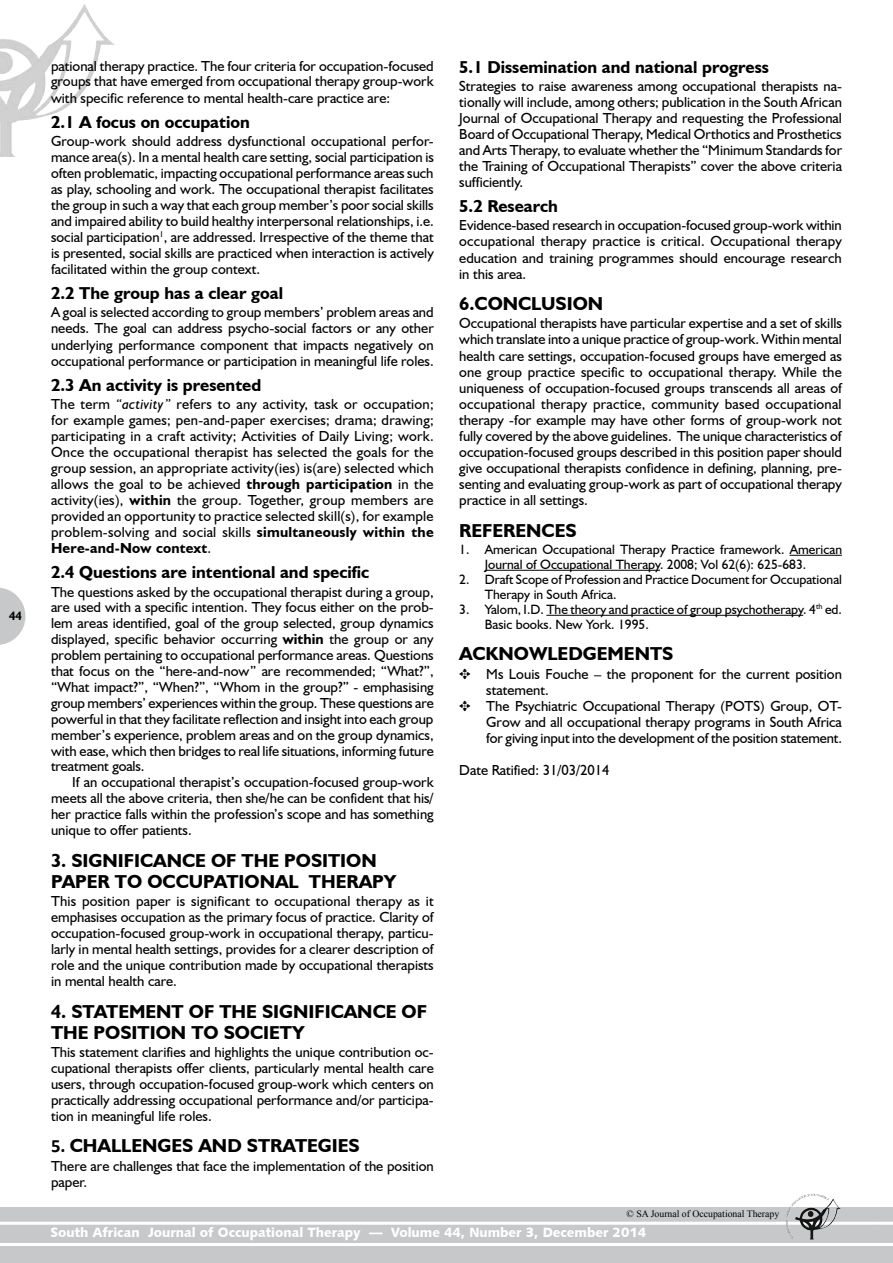
<style>
.page{position:relative;width:893px;height:1263px;background:#fff}
.page>*{position:absolute;margin:0;border:0;box-sizing:border-box;transform-origin:0 0}
.t1{font:700 18.75px/21px "Humanist 521 BT";color:#000}
.t2{font:700 17.25px "Humanist 521 BT";color:#000}
.t3{font:14.55px/16px "Humanist 521 BT";color:#000;text-align:justify}
.t4{font:13.5px/15px "Humanist 521 BT";color:#000}
.t5{font:13.5px "Humanist 531 BT Black A";color:#fff}
.t6{font:700 12px "Humanist 521 BT";color:#000}
.t7{font:9.75px "Times New Roman";color:#000}
.s1{font-style:italic}
.s2{font-weight:700}
.s3{font-family:"Calibri"}
</style>
<div class="page">
<img style="left:0;top:4px;width:115px;height:153px">
<svg style="left:0;top:587px;width:26px;height:58px"></svg>
<div style="left:0;top:1208px;width:893px;height:55px;background:#c7c8ca"></div>
<hr style="left:0;top:1222px;width:893px;height:3px;background:#fff">
<hr style="left:0;top:1243px;width:893px;height:3px;background:#fff">
<img style="left:806px;top:1194px;width:18px;height:4px">
<hr style="left:789px;top:555px;width:53px;height:1px;background:#000">
<hr style="left:485px;top:570px;width:175px;height:1px;background:#000">
<hr style="left:546px;top:615px;width:257px;height:1px;background:#000">
<p class="t6" style="left:9px;top:608px;width:15px">44</p>
<p class="t3" style="left:51px;top:57px;width:384px">pational therapy practice. The four criteria for occupation-focused groups that have emerged from occupational therapy group-work with specific reference to mental health-care practice are:</p>
<p class="t2" style="left:51px;top:111px;width:200px">2.1 A focus on occupation</p>
<p class="t3" style="left:51px;top:132px;width:384px">Group-work should address dysfunctional occupational perfor&shy;mance area(s). In a mental health care setting, social participation is often problematic, impacting occupational performance areas such as play, schooling and work. The occupational therapist facilitates the group in such a way that each group member’s poor social skills and impaired ability to build healthy interpersonal relationships, i.e. social participation<sup>1</sup>, are addressed. Irrespective of the theme that is presented, social skills are practiced when interaction is actively facilitated within the group context.</p>
<p class="t2" style="left:51px;top:283px;width:234px">2.2 The group has a clear goal</p>
<p class="t3" style="left:51px;top:304px;width:384px">A goal is selected according to group members’ problem areas and needs. The goal can address psycho-social factors or any other underlying performance component that impacts negatively on occupational performance or participation in meaningful life roles.</p>
<p class="t2" style="left:51px;top:374px;width:212px">2.3 An activity is presented</p>
<p class="t3" style="left:51px;top:396px;width:384px">The term <span class="s1">“activity”</span> refers to any activity, task or occupation; for example games; pen-and-paper exercises; drama; drawing; participating in a craft activity; Activities of Daily Living; work.<br>Once the occupational therapist has selected the goals for the group session, an appropriate activity(ies) is(are) selected which allows the goal to be achieved <span class="s2">through participation</span> in the activity(ies), <span class="s2">within</span> the group. Together, group members are provided an opportunity to practice selected skill(s), for example problem-solving and social skills <span class="s2">simultaneously within the Here-and-Now context</span>.</p>
<p class="t2" style="left:51px;top:562px;width:320px">2.4 Questions are intentional and specific</p>
<p class="t3" style="left:51px;top:583px;width:384px">The questions asked by the occupational therapist during a group, are used with a specific intention. They focus either on the prob&shy;lem areas identified, goal of the group selected, group dynamics displayed, specific behavior occurring <span class="s2">within</span> the group or any problem pertaining to occupational performance areas. Questions that focus on the “here-and-now” are recommended; “What?”, “What impact?”, “When?”, “Whom in the group?” - emphasising group members’ experiences within the group. These questions are powerful in that they facilitate reflection and insight into each group member’s experience, problem areas and on the group dynamics, with ease, which then bridges to real life situations, informing future treatment goals.</p>
<p class="t3" style="left:51px;top:774px;width:384px;text-indent:21px">If an occupational therapist’s occupation-focused group-work meets all the above criteria, then she/he can be confident that his/ her practice falls within the profession’s scope and has something unique to offer patients.</p>
<p class="t1" style="left:51px;top:849px;width:347px">3. SIGNIFICANCE OF THE POSITION<br>PAPER TO OCCUPATIONAL THERAPY</p>
<p class="t3" style="left:51px;top:893px;width:384px">This position paper is significant to occupational therapy as it emphasises occupation as the primary focus of practice. Clarity of occupation-focused group-work in occupational therapy, particu&shy;larly in mental health settings, provides for a clearer description of role and the unique contribution made by occupational therapists in mental health care.</p>
<p class="t1" style="left:51px;top:1000px;width:378px">4. STATEMENT OF THE SIGNIFICANCE OF<br>THE POSITION TO SOCIETY</p>
<p class="t3" style="left:51px;top:1044px;width:384px">This statement clarifies and highlights the unique contribution oc&shy;cupational therapists offer clients, particularly mental health care users, through occupation-focused group-work which centers on practically addressing occupational performance and/or participa&shy;tion in meaningful life roles.</p>
<p class="t1" style="left:51px;top:1135px;width:310px"><span class="s3">5.</span> CHALLENGES AND STRATEGIES</p>
<p class="t3" style="left:51px;top:1157px;width:384px">There are challenges that face the implementation of the position paper.</p>
<p class="t2" style="left:459px;top:56px;width:311px">5.1 Dissemination and national progress</p>
<p class="t3" style="left:459px;top:78px;width:384px">Strategies to raise awareness among occupational therapists na&shy;tionally will include, among others; publication in the South African Journal of Occupational Therapy and requesting the Professional Board of Occupational Therapy, Medical Orthotics and Prosthetics and Arts Therapy, to evaluate whether the “Minimum Standards for the Training of Occupational Therapists” cover the above criteria sufficiently.</p>
<p class="t2" style="left:459px;top:196px;width:100px">5.2 Research</p>
<p class="t3" style="left:459px;top:217px;width:384px">Evidence-based research in occupation-focused group-work within occupational therapy practice is critical. Occupational therapy education and training programmes should encourage research in this area.</p>
<p class="t1" style="left:459px;top:293px;width:146px">6.CONCLUSION</p>
<p class="t3" style="left:459px;top:315px;width:384px">Occupational therapists have particular expertise and a set of skills which translate into a unique practice of group-work. Within mental health care settings, occupation-focused groups have emerged as one group practice specific to occupational therapy. While the uniqueness of occupation-focused groups transcends all areas of occupational therapy practice, community based occupational therapy -for example may have other forms of group-work not fully covered by the above guidelines. The unique characteristics of occupation-focused groups described in this position paper should give occupational therapists confidence in defining, planning, pre&shy;senting and evaluating group-work as part of occupational therapy practice in all settings.</p>
<p class="t1" style="left:459px;top:519px;width:119px">REFERENCES</p>
<p class="t4" style="left:485px;top:541px;width:359px;text-indent:-26px">1. American Occupational Therapy Practice framework. American<br>Journal of Occupational Therapy. 2008; Vol 62(6): 625-683.</p>
<p class="t4" style="left:485px;top:571px;width:359px;text-indent:-26px">2. Draft Scope of Profession and Practice Document for Occupational<br>Therapy in South Africa.</p>
<p class="t4" style="left:485px;top:601px;width:359px;text-indent:-26px">3. Yalom, I.D. The theory and practice of group psychotherapy. 4<sup>th</sup> ed.<br>Basic books. New York. 1995.</p>
<p class="t1" style="left:459px;top:643px;width:216px">ACKNOWLEDGEMENTS</p>
<p class="t3" style="left:459px;top:665px;width:384px">✥ Ms Louis Fouche – the proponent for the current position</p>
<p class="t3" style="left:486px;top:681px;width:64px">statement.</p>
<p class="t3" style="left:459px;top:697px;width:384px">✥ The Psychiatric Occupational Therapy (POTS) Group, OT-</p>
<p class="t3" style="left:486px;top:713px;width:357px">Grow and all occupational therapy programs in South Africa</p>
<p class="t3" style="left:486px;top:729px;width:357px">for giving input into the development of the position statement.</p>
<p class="t3" style="left:459px;top:762px;width:152px">Date Ratified: 31/03/2014</p>
<p class="t7" style="left:627px;top:1207px;width:154px">© SA Journal of Occupational Therapy</p>
<p class="t5" style="left:50px;top:1224px;width:597px">South African Journal of Occupational Therapy — Volume 44, Number 3, December 2014</p>
</div>
